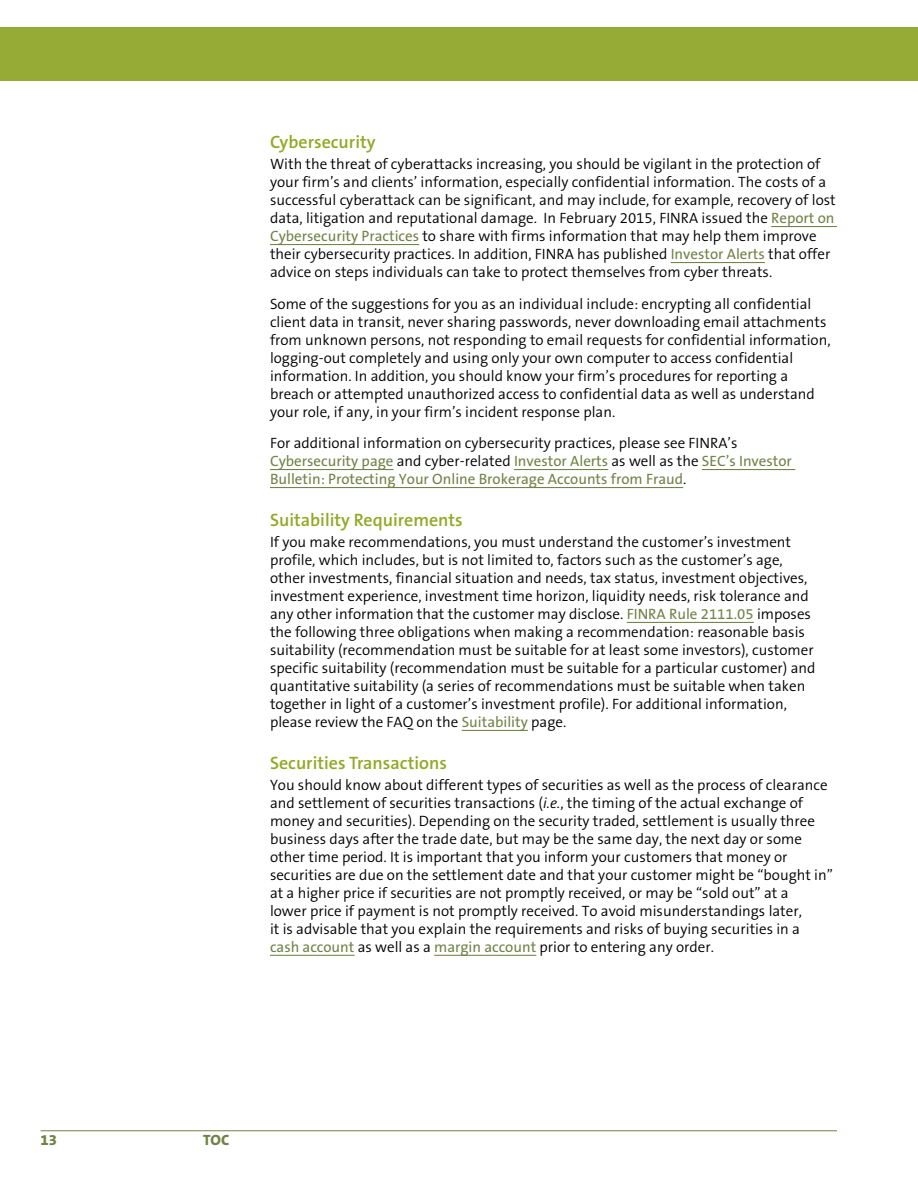
<style>
.page{position:relative;width:918px;height:1188px;background:#fff}
.page>*{position:absolute;margin:0;border:0;box-sizing:border-box;transform-origin:0 0}
.t1{font:600 18px "The Sans B6";color:#93a825}
.t2{font:300 15px/18px "The Sans B4";color:#000}
.t3{font:15px/18px "The Sans B5 Plain";color:#728248}
.t4{font:800 15px "The Sans B8";color:#728248}
.s1{font-family:"The Sans B5 Plain";font-weight:400;color:#728248}
.s2{font-family:"The Sans B4";font-weight:300;color:#000}
.s3{font-style:italic}
</style>
<div class="page">
<div style="left:0;top:27px;width:918px;height:54px;background:#96aa36"></div>
<hr style="left:40px;top:1130px;width:797px;height:1px;background:#728248">
<hr style="left:771px;top:226px;width:66px;height:1px;background:#728248">
<hr style="left:270px;top:244px;width:149px;height:1px;background:#728248">
<hr style="left:671px;top:262px;width:94px;height:1px;background:#728248">
<hr style="left:270px;top:469px;width:124px;height:1px;background:#728248">
<hr style="left:514px;top:469px;width:94px;height:1px;background:#728248">
<hr style="left:702px;top:469px;width:93px;height:1px;background:#728248">
<hr style="left:270px;top:487px;width:413px;height:1px;background:#728248">
<hr style="left:627px;top:622px;width:127px;height:1px;background:#728248">
<hr style="left:462px;top:730px;width:66px;height:1px;background:#728248">
<hr style="left:270px;top:955px;width:84px;height:1px;background:#728248">
<hr style="left:434px;top:955px;width:102px;height:1px;background:#728248">
<p class="t1" style="left:270px;top:133px;width:107px">Cybersecurity</p>
<p class="t2" style="left:270px;top:156px;width:567px">With the threat of cyberattacks increasing, you should be vigilant in the protection of your firm’s and clients’ information, especially confidential information. The costs of a successful cyberattack can be significant, and may include, for example, recovery of lost data, litigation and reputational damage. In February 2015, FINRA issued the <span class="s1">Report on Cybersecurity Practices</span> to share with firms information that may help them improve their cybersecurity practices. In addition, FINRA has published <span class="s1">Investor Alerts</span> that offer advice on steps individuals can take to protect themselves from cyber threats.</p>
<p class="t2" style="left:270px;top:295px;width:562px">Some of the suggestions for you as an individual include: encrypting all confidential client data in transit, never sharing passwords, never downloading email attachments from unknown persons, not responding to email requests for confidential information, logging-out completely and using only your own computer to access confidential information. In addition, you should know your firm’s procedures for reporting a breach or attempted unauthorized access to confidential data as well as understand your role, if any, in your firm’s incident response plan.</p>
<p class="t2" style="left:270px;top:435px;width:469px">For additional information on cybersecurity practices, please see FINRA’s</p>
<p class="t3" style="left:270px;top:453px;width:523px">Cybersecurity page <span class="s2">and cyber-related</span> Investor Alerts <span class="s2">as well as the</span> SEC’s Investor<br>Bulletin: Protecting Your Online Brokerage Accounts from Fraud<span class="s2">.</span></p>
<p class="t1" style="left:270px;top:510px;width:194px">Suitability Requirements</p>
<p class="t2" style="left:270px;top:534px;width:547px">If you make recommendations, you must understand the customer’s investment profile, which includes, but is not limited to, factors such as the customer’s age, other investments, financial situation and needs, tax status, investment objectives, investment experience, investment time horizon, liquidity needs, risk tolerance and any other information that the customer may disclose. <span class="s1">FINRA Rule 2111.05</span> imposes the following three obligations when making a recommendation: reasonable basis suitability (recommendation must be suitable for at least some investors), customer specific suitability (recommendation must be suitable for a particular customer) and quantitative suitability (a series of recommendations must be suitable when taken together in light of a customer’s investment profile). For additional information, please review the FAQ on the <span class="s1">Suitability</span> page.</p>
<p class="t1" style="left:270px;top:753px;width:179px">Securities Transactions</p>
<p class="t2" style="left:270px;top:776px;width:564px">You should know about different types of securities as well as the process of clearance and settlement of securities transactions (<span class="s3">i.e.</span>, the timing of the actual exchange of money and securities). Depending on the security traded, settlement is usually three business days after the trade date, but may be the same day, the next day or some other time period. It is important that you inform your customers that money or securities are due on the settlement date and that your customer might be “bought in” at a higher price if securities are not promptly received, or may be “sold out” at a<br>lower price if payment is not promptly received. To avoid misunderstandings later,<br>it is advisable that you explain the requirements and risks of buying securities in a <span class="s1">cash account</span> as well as a <span class="s1">margin account</span> prior to entering any order.</p>
<p class="t4" style="left:40px;top:1132px;width:18px">13</p>
<p class="t4" style="left:203px;top:1132px;width:28px">TOC</p>
</div>
